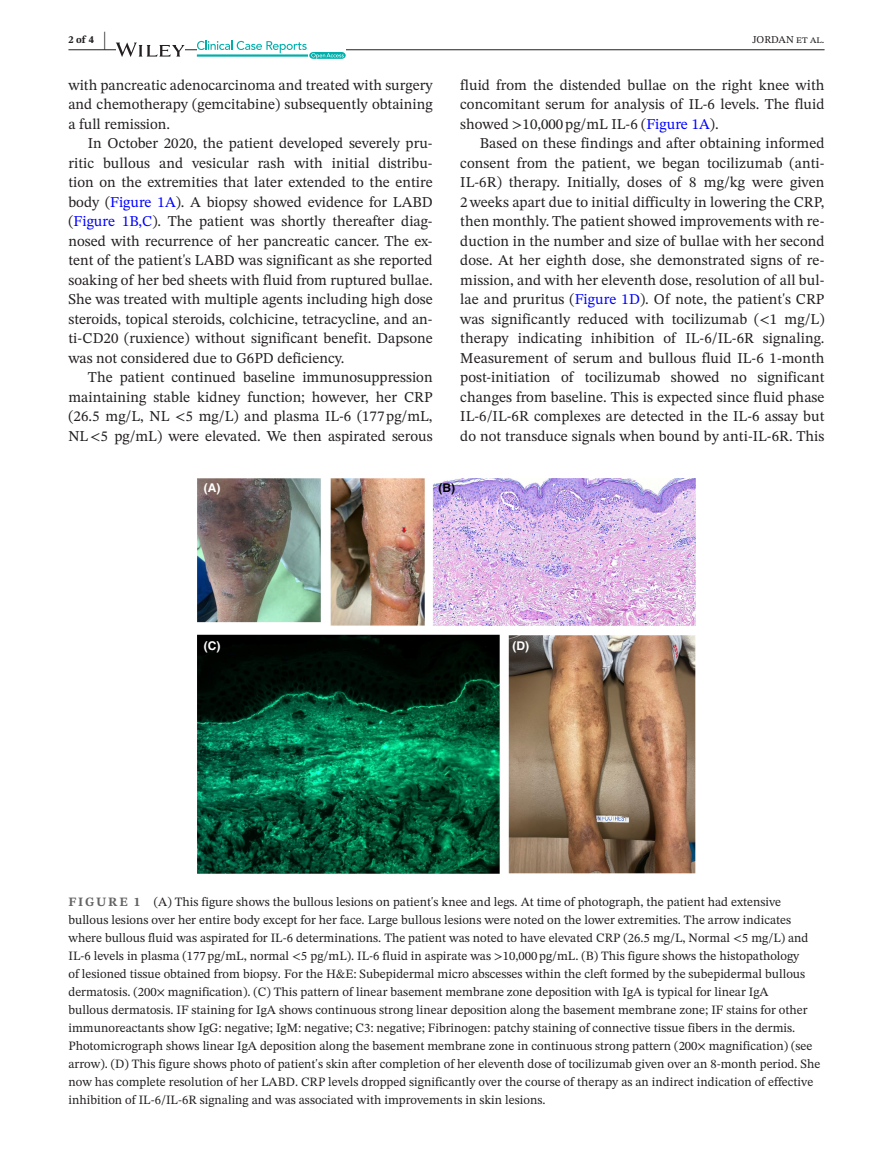
<style>
.page{position:relative;width:893px;height:1174px;background:#fff}
.page>*{position:absolute;margin:0;border:0;box-sizing:border-box;transform-origin:0 0}
.t1{font:15px/19.5px "STIX Two Text";color:#231f20;text-align:justify}
.t2{font:12.75px/18px "STIX Two Text";color:#231f20}
.t3{font:700 12px "Helvetica LT Std";color:#fff}
.t4{font:700 12px "Helvetica LT Std";color:#000}
.t5{font:10.5px "STIX Two Text";color:#231f20}
.t6{font:700 10.5px "STIX Two Text";color:#231f20}
.s1{font-size:21px}
.s2{color:#00f}
.s3{font-family:"STIX"}
.s4{font-weight:700;color:#636366}
</style>
<div class="page">
<hr style="left:68px;top:49px;width:756px;height:1px;background:#231f20">
<svg style="left:116px;top:43px;width:69px;height:14px"></svg>
<svg style="left:197px;top:41px;width:149px;height:18px"></svg>
<img style="left:198px;top:478px;width:497px;height:395px">
<p class="t6" style="left:68px;top:32px;width:39px">2 of 4 <span class="s1">|</span></p>
<p class="t5" style="left:752px;top:32px;width:74px">JORDAN et al.</p>
<p class="t1" style="left:68px;top:75px;width:366px">with pancreatic adenocarcinoma and treated with surgery and chemotherapy (gemcitabine) subsequently obtaining a full remission.</p>
<p class="t1" style="left:68px;top:133px;width:366px;text-indent:20px">In October 2020, the patient developed severely pru&shy;ritic bullous and vesicular rash with initial distribu&shy;tion on the extremities that later extended to the entire body (<span class="s2">Figure 1A</span>). A biopsy showed evidence for LABD (<span class="s2">Figure 1B,C</span>). The patient was shortly thereafter diag&shy;nosed with recurrence of her pancreatic cancer. The ex&shy;tent of the patient's LABD was significant as she reported soaking of her bed sheets with fluid from ruptured bullae.<br>She was treated with multiple agents including high dose steroids, topical steroids, colchicine, tetracycline, and an&shy;ti-CD20 (ruxience) without significant benefit. Dapsone was not considered due to G6PD deficiency.</p>
<p class="t1" style="left:68px;top:367px;width:366px;text-indent:20px">The patient continued baseline immunosuppression maintaining stable kidney function; however, her CRP (26.5 mg/L, NL <span class="s3">&lt;</span>5 mg/L) and plasma IL-6 (177pg/mL, NL<span class="s3">&lt;</span>5 pg/mL) were elevated. We then aspirated serous</p>
<p class="t1" style="left:460px;top:75px;width:366px">fluid from the distended bullae on the right knee with concomitant serum for analysis of IL-6 levels. The fluid showed <span class="s3">&gt;</span>10,000pg/mL IL-6 (<span class="s2">Figure 1A</span>).</p>
<p class="t1" style="left:460px;top:133px;width:366px;text-indent:20px">Based on these findings and after obtaining informed consent from the patient, we began tocilizumab (anti-IL-6R) therapy. Initially, doses of 8 mg/kg were given 2weeks apart due to initial difficulty in lowering the CRP, then monthly. The patient showed improvements with re&shy;duction in the number and size of bullae with her second dose. At her eighth dose, she demonstrated signs of re&shy;mission, and with her eleventh dose, resolution of all bul&shy;lae and pruritus (<span class="s2">Figure 1D</span>). Of note, the patient's CRP was significantly reduced with tocilizumab (<span class="s3">&lt;</span>1 mg/L) therapy indicating inhibition of IL-6/IL-6R signaling.<br>Measurement of serum and bullous fluid IL-6 1-month post-initiation of tocilizumab showed no significant changes from baseline. This is expected since fluid phase IL-6/IL-6R complexes are detected in the IL-6 assay but do not transduce signals when bound by anti-IL-6R. This</p>
<p class="t3" style="left:204px;top:480px;width:18px">(A)</p>
<p class="t4" style="left:438px;top:480px;width:18px">(B)</p>
<p class="t3" style="left:204px;top:638px;width:18px">(C)</p>
<p class="t3" style="left:512px;top:638px;width:18px">(D)</p>
<p class="t2" style="left:68px;top:892px;width:753px"><span class="s4">FIGURE 1</span> (A) This figure shows the bullous lesions on patient's knee and legs. At time of photograph, the patient had extensive bullous lesions over her entire body except for her face. Large bullous lesions were noted on the lower extremities. The arrow indicates where bullous fluid was aspirated for IL-6 determinations. The patient was noted to have elevated CRP (26.5 mg/L, Normal <span class="s3">&lt;</span>5 mg/L) and IL-6 levels in plasma (177pg/mL, normal <span class="s3">&lt;</span>5 pg/mL). IL-6 fluid in aspirate was <span class="s3">&gt;</span>10,000pg/mL. (B) This figure shows the histopathology<br>of lesioned tissue obtained from biopsy. For the H&amp;E: Subepidermal micro abscesses within the cleft formed by the subepidermal bullous dermatosis. (200<span class="s3">×</span> magnification). (C) This pattern of linear basement membrane zone deposition with IgA is typical for linear IgA<br>bullous dermatosis. IF staining for IgA shows continuous strong linear deposition along the basement membrane zone; IF stains for other immunoreactants show IgG: negative; IgM: negative; C3: negative; Fibrinogen: patchy staining of connective tissue fibers in the dermis.<br>Photomicrograph shows linear IgA deposition along the basement membrane zone in continuous strong pattern (200<span class="s3">×</span> magnification) (see arrow). (D) This figure shows photo of patient's skin after completion of her eleventh dose of tocilizumab given over an 8-month period. She now has complete resolution of her LABD. CRP levels dropped significantly over the course of therapy as an indirect indication of effective inhibition of IL-6/IL-6R signaling and was associated with improvements in skin lesions.</p>
</div>
